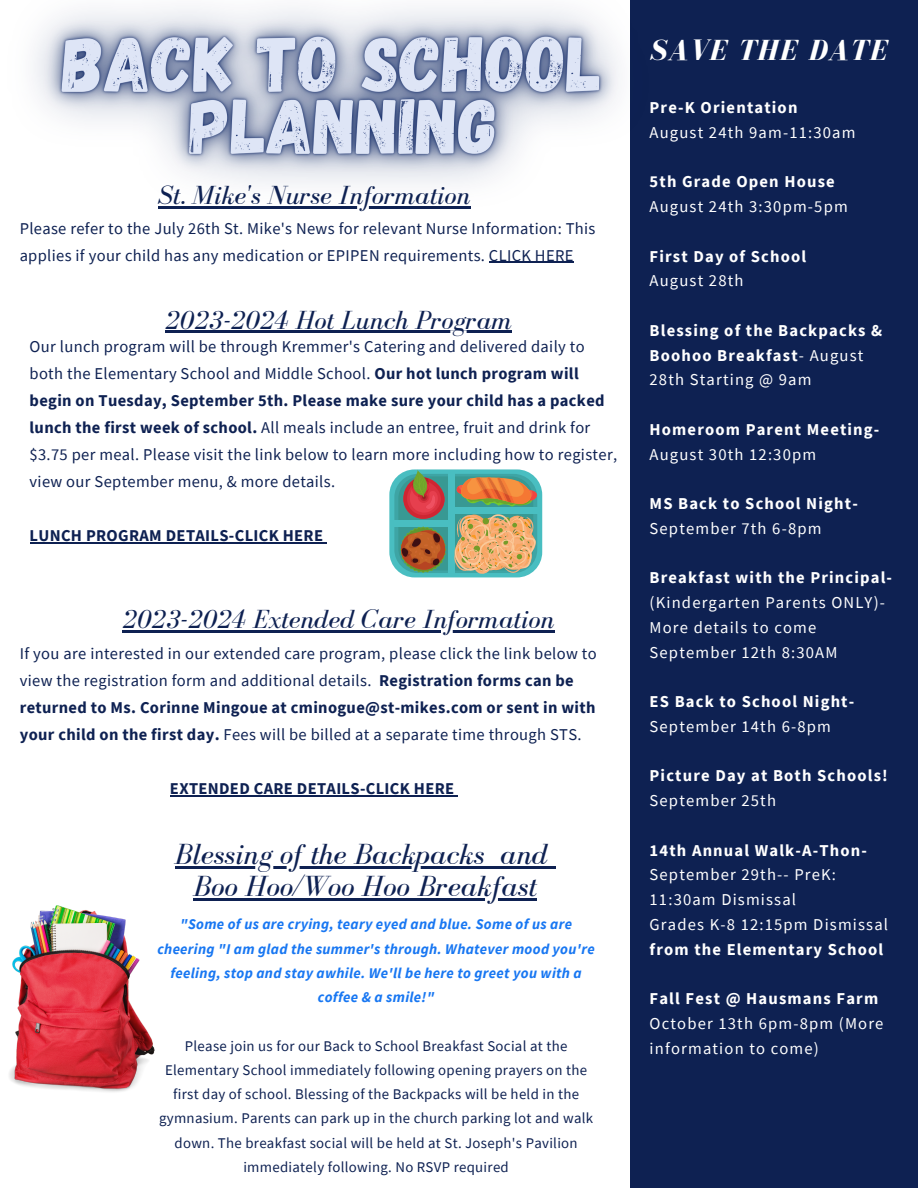
<style>
.page{position:relative;width:918px;height:1188px;background:#fff}
.page>*{position:absolute;margin:0;border:0;box-sizing:border-box;transform-origin:0 0}
.t1{font:italic 30px "Bodoni FLF";color:#0e2152}
.t2{font:italic 700 30px "Bodoni FLF";letter-spacing:.04em;color:#fff}
.t3{font:italic 27px "Bodoni FLF";color:#0e2152}
.t4{font:16.65px/24.8px "Source Sans Pro";letter-spacing:.07em;color:#fff}
.t5{font:700 16.65px/24.8px "Source Sans Pro";letter-spacing:.07em;color:#fff}
.t6{font:16.5px/27px "Source Sans Pro";letter-spacing:.02em;color:#0e2152}
.t7{font:700 16.5px "Source Sans Pro";letter-spacing:.02em;color:#0e2152}
.t8{font:14.85px/24.3px "Source Sans Pro";letter-spacing:.02em;color:#0e2152;text-align:center}
.t9{font:italic 700 14.85px/24.3px "Source Sans Pro";letter-spacing:.02em;color:#1877f2;text-align:center}
.s1{font-weight:700}
.s2{font-weight:400}
</style>
<div class="page">
<div style="left:630px;top:0;width:288px;height:1188px;background:#0e2152"></div>
<hr style="left:175px;top:866px;width:310px;height:2px;background:#0e2152">
<svg style="left:485px;top:866px;width:15px;height:2px"></svg>
<hr style="left:500px;top:866px;width:48px;height:2px;background:#0e2152">
<svg style="left:548px;top:866px;width:7px;height:2px"></svg>
<hr style="left:193px;top:899px;width:344px;height:2px;background:#0e2152">
<img style="left:9px;top:905px;width:145px;height:187px">
<div style="left:389px;top:469px;width:153px;height:108px;background:#49bec1;border-radius:25px"></div>
<svg style="left:394px;top:474px;width:143px;height:99px"></svg>
<div style="left:392px;top:520px;width:60px;height:7px;background:#49bec1"></div>
<svg style="left:400px;top:470px;width:138px;height:105px"></svg>
<img style="left:34px;top:8px;width:585px;height:254px">
<hr style="left:165px;top:331px;width:347px;height:2px;background:#0e2152">
<hr style="left:158px;top:206px;width:312px;height:2px;background:#0e2152">
<hr style="left:489px;top:262px;width:85px;height:1px;background:#0e2152">
<hr style="left:122px;top:631px;width:432px;height:2px;background:#0e2152">
<hr style="left:30px;top:542px;width:293px;height:1px;background:#0e2152">
<hr style="left:170px;top:796px;width:285px;height:1px;background:#0e2152">
<p class="t3" style="left:158px;top:180px;width:314px">St. Mike's Nurse Information</p>
<p class="t6" style="left:20px;top:214px;width:577px">Please refer to the July 26th St. Mike's News for relevant Nurse Information: This applies if your child has any medication or EPIPEN requirements. CLICK HERE</p>
<p class="t3" style="left:165px;top:305px;width:348px">2023-2024 Hot Lunch Program</p>
<p class="t6" style="left:30px;top:333px;width:589px">Our lunch program will be through Kremmer's Catering and delivered daily to both the Elementary School and Middle School. <span class="s1">Our hot lunch program will begin on Tuesday, September 5th. Please make sure your child has a packed lunch the first week of school.</span> All meals include an entree, fruit and drink for $3.75 per meal. Please visit the link below to learn more including how to register, view our September menu, &amp; more details.</p>
<p class="t7" style="left:30px;top:525px;width:295px">LUNCH PROGRAM DETAILS-CLICK HERE</p>
<p class="t3" style="left:122px;top:605px;width:434px">2023-2024 Extended Care Information</p>
<p class="t6" style="left:20px;top:640px;width:578px">If you are interested in our extended care program, please click the link below to view the registration form and additional details. <span class="s1">Registration forms can be returned to Ms. Corinne Mingoue at cminogue@st-mikes.com or sent in with your child on the first day.</span> Fees will be billed at a separate time through STS.</p>
<p class="t7" style="left:170px;top:778px;width:286px">EXTENDED CARE DETAILS-CLICK HERE</p>
<p class="t1" style="left:175px;top:838px;width:375px">Blessing of the Backpacks and</p>
<p class="t1" style="left:193px;top:870px;width:345px">Boo Hoo/Woo Hoo Breakfast</p>
<p class="t9" style="left:157px;top:912px;width:439px">"Some of us are crying, teary eyed and blue. Some of us are cheering "I am glad the summer's through. Whatever mood you're feeling, stop and stay awhile. We'll be here to greet you with a coffee &amp; a smile!"</p>
<p class="t8" style="left:159px;top:1033px;width:436px">Please join us for our Back to School Breakfast Social at the Elementary School immediately following opening prayers on the first day of school. Blessing of the Backpacks will be held in the gymnasium. Parents can park up in the church parking lot and walk down. The breakfast social will be held at St. Joseph's Pavilion immediately following. No RSVP required</p>
<p class="t2" style="left:650px;top:34px;width:239px">SAVE THE DATE</p>
<p class="t5" style="left:650px;top:95px;width:149px">Pre-K Orientation</p>
<p class="t4" style="left:650px;top:119px;width:207px">August 24th 9am-11:30am</p>
<p class="t5" style="left:650px;top:169px;width:187px">5th Grade Open House</p>
<p class="t4" style="left:650px;top:194px;width:200px">August 24th 3:30pm-5pm</p>
<p class="t5" style="left:650px;top:243px;width:158px">First Day of School</p>
<p class="t4" style="left:650px;top:268px;width:95px">August 28th</p>
<p class="t5" style="left:650px;top:317px;width:234px">Blessing of the Backpacks &amp;<br>Boohoo Breakfast<span class="s2">- August<br>28th Starting @ 9am</span></p>
<p class="t5" style="left:650px;top:416px;width:231px">Homeroom Parent Meeting-</p>
<p class="t4" style="left:650px;top:441px;width:168px">August 30th 12:30pm</p>
<p class="t5" style="left:650px;top:491px;width:210px">MS Back to School Night-</p>
<p class="t4" style="left:650px;top:515px;width:173px">September 7th 6-8pm</p>
<p class="t5" style="left:650px;top:565px;width:244px">Breakfast with the Principal-</p>
<p class="t4" style="left:650px;top:590px;width:237px">(Kindergarten Parents ONLY)-<br>More details to come</p>
<p class="t4" style="left:650px;top:639px;width:189px">September 12th 8:30AM</p>
<p class="t5" style="left:650px;top:689px;width:206px">ES Back to School Night-</p>
<p class="t4" style="left:650px;top:713px;width:183px">September 14th 6-8pm</p>
<p class="t5" style="left:650px;top:763px;width:240px">Picture Day at Both Schools!</p>
<p class="t4" style="left:650px;top:788px;width:128px">September 25th</p>
<p class="t5" style="left:650px;top:837px;width:219px">14th Annual Walk-A-Thon-</p>
<p class="t4" style="left:650px;top:862px;width:188px">September 29th-- PreK:<br>11:30am Dismissal</p>
<p class="t4" style="left:650px;top:911px;width:240px">Grades K-8 12:15pm Dismissal <span class="s1">from the Elementary School</span></p>
<p class="t5" style="left:650px;top:986px;width:230px">Fall Fest @ Hausmans Farm</p>
<p class="t4" style="left:650px;top:1010px;width:235px">October 13th 6pm-8pm (More information to come)</p>
</div>
